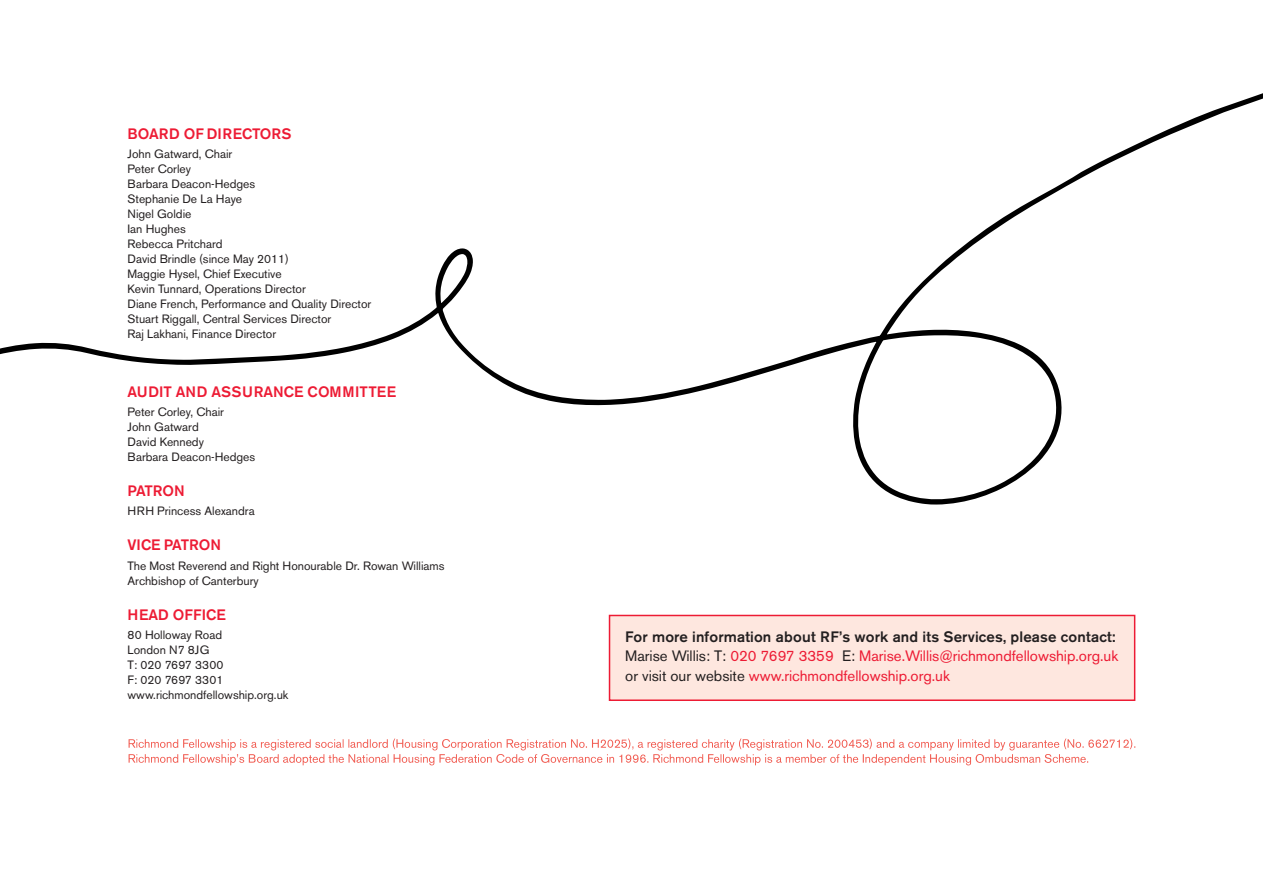
<style>
.page{position:relative;width:1263px;height:893px;background:#fff}
.page>*{position:absolute;margin:0;border:0;box-sizing:border-box;transform-origin:0 0}
.t1{font:15px/19.5px "Akzidenz Grotesk BE";color:#ed1b34}
.t2{font:500 15px "Akzidenz Grotesk BE";color:#ed1b34}
.t3{font:12px/15px "Akzidenz Grotesk BE";color:#231f20}
.s1{font-weight:500;color:#231f20}
.s2{color:#231f20}
</style>
<div class="page">
<svg style="left:0;top:93px;width:1263px;height:412px"></svg>
<img style="left:129px;top:739px;width:93px;height:9px">
<img style="left:129px;top:754px;width:93px;height:9px">
<div style="left:610px;top:616px;width:524px;height:83px;background:#fee7df"></div>
<div style="left:609px;top:615px;width:526px;height:86px;border:2px solid #ed1b34"></div>
<p class="t2" style="left:128px;top:129px;width:165px">BOARD OF DIRECTORS</p>
<p class="t3" style="left:128px;top:148px;width:245px">John Gatward, Chair<br>Peter Corley<br>Barbara Deacon-Hedges<br>Stephanie De La Haye<br>Nigel Goldie<br>Ian Hughes<br>Rebecca Pritchard<br>David Brindle (since May 2011)<br>Maggie Hysel, Chief Executive<br>Kevin Tunnard, Operations Director<br>Diane French, Performance and Quality Director<br>Stuart Riggall, Central Services Director<br>Raj Lakhani, Finance Director</p>
<p class="t2" style="left:128px;top:386px;width:270px">AUDIT AND ASSURANCE COMMITTEE</p>
<p class="t3" style="left:128px;top:406px;width:129px">Peter Corley, Chair<br>John Gatward<br>David Kennedy<br>Barbara Deacon-Hedges</p>
<p class="t2" style="left:128px;top:486px;width:59px">PATRON</p>
<p class="t3" style="left:128px;top:505px;width:129px">HRH Princess Alexandra</p>
<p class="t2" style="left:128px;top:540px;width:95px">VICE PATRON</p>
<p class="t3" style="left:128px;top:559px;width:318px">The Most Reverend and Right Honourable Dr. Rowan Williams<br>Archbishop of Canterbury</p>
<p class="t2" style="left:128px;top:609px;width:100px">HEAD OFFICE</p>
<p class="t3" style="left:128px;top:629px;width:162px">80 Holloway Road<br>London N7 8JG<br>T: 020 7697 3300<br>F: 020 7697 3301 www.richmondfellowship.org.uk</p>
<p class="t1" style="left:625px;top:628px;width:494px"><span class="s1">For more information about RF’s work and its Services, please contact:<br></span><span class="s2">Marise Willis: T:</span> 020 7697 3359 <span class="s2">E:</span> Marise.Willis@richmondfellowship.org.uk <span class="s2">or visit our website</span> www.richmondfellowship.org.uk</p>
</div>
